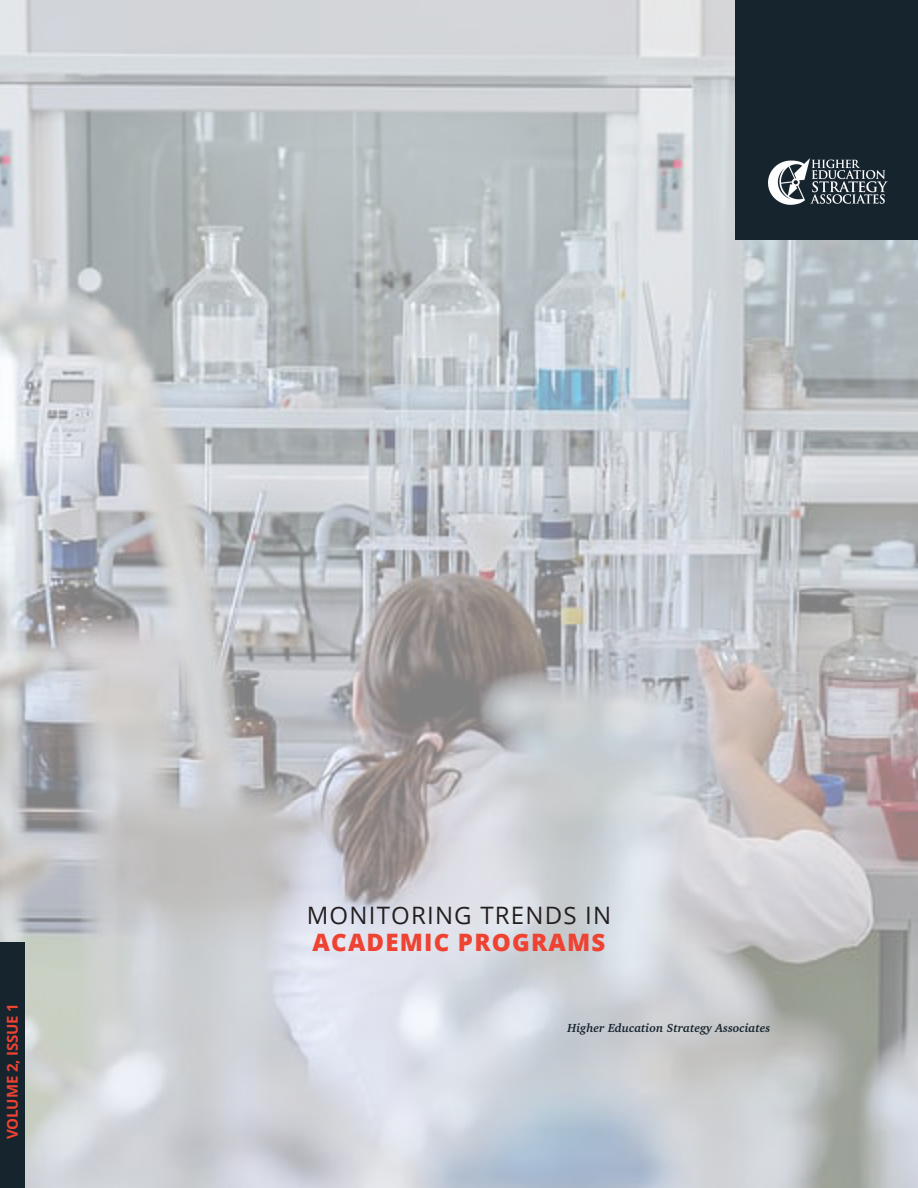
<style>
.page{position:relative;width:918px;height:1188px;background:#fff}
.page>*{position:absolute;margin:0;border:0;box-sizing:border-box;transform-origin:0 0}
.H1___Left{font:24px "Open Sans";letter-spacing:.05em;color:#231f20}
.H1___Left-2{font:800 24px "Open Sans";letter-spacing:.05em;color:#ee4232}
.H2___Center{font:700 15px "Open Sans";letter-spacing:-.01em;color:#ee4232}
.H4___Right{font:italic 700 12px "Charter";color:#16242e}
</style>
<div class="page">
<img style="left:0;top:0;width:918px;height:1188px">
<div style="left:735px;top:0;width:183px;height:240px;background:#16242e"></div>
<img style="left:768px;top:158px;width:120px;height:47px">
<div style="left:0;top:942px;width:24px;height:246px;background:#16242e"></div>
<p class="H2___Center" style="left:2px;top:1139px;width:138px;rotate:-90deg">VOLUME 2, ISSUE 1</p>
<p class="H1___Left" style="left:307px;top:899px;width:306px">MONITORING TRENDS IN</p>
<p class="H1___Left-2" style="left:313px;top:924px;width:294px">ACADEMIC PROGRAMS</p>
<p class="H4___Right" style="left:567px;top:1020px;width:204px">Higher Education Strategy Associates</p>
</div>
